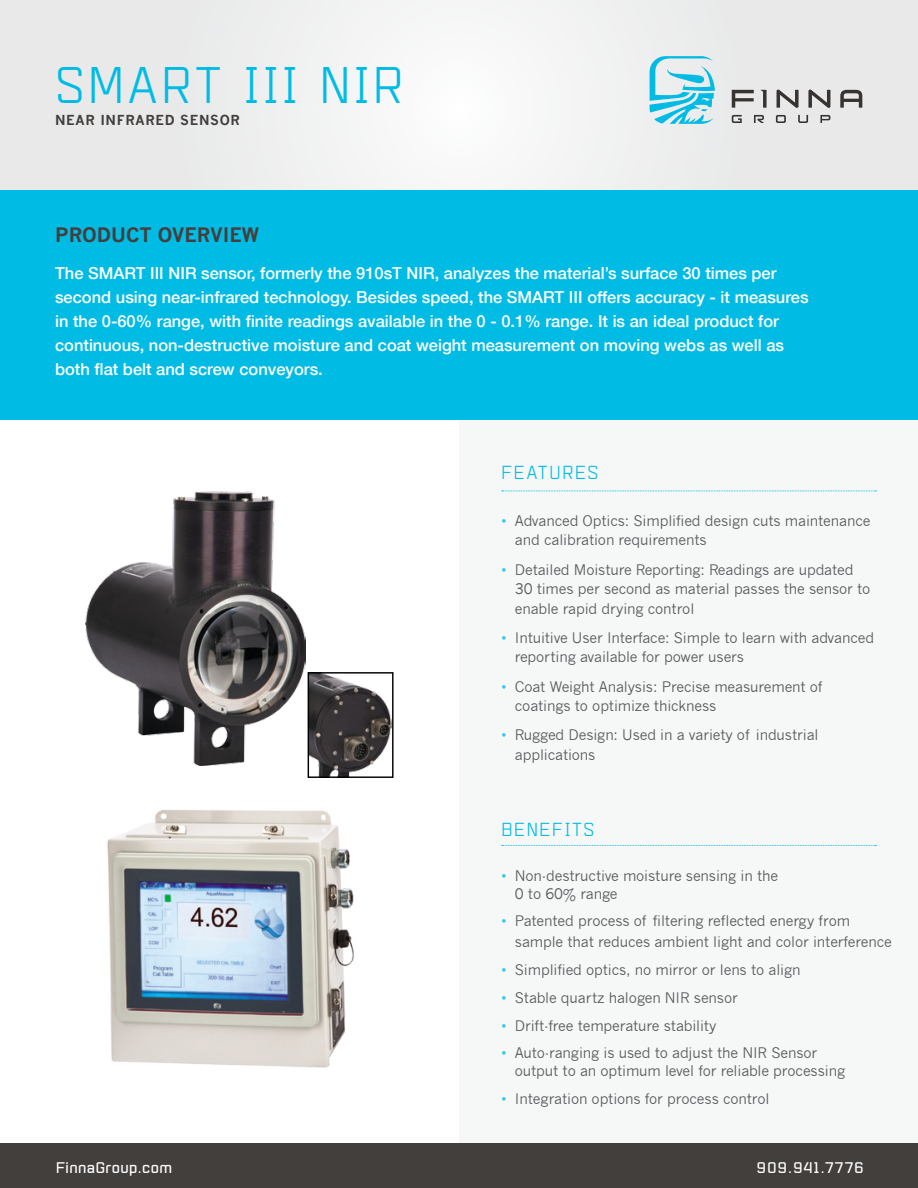
<style>
.page{position:relative;width:918px;height:1188px;background:#fff}
.page>*{position:absolute;margin:0;border:0;box-sizing:border-box;transform-origin:0 0}
.t1{font:45px "Mensura";letter-spacing:.075em;color:#00bce4}
.t2{font:700 19.5px "News Gothic";color:#433f3d}
.t3{font:500 16.5px/24px "Helvetica Neue";color:#fff}
.t4{font:16.5px "Mensura";letter-spacing:.1em;color:#00bce4}
.t5{font:14.25px/19.5px "News Gothic";letter-spacing:-.01em;color:#58595b}
.t6{font:700 13.5px "News Gothic";letter-spacing:.05em;color:#433f3d}
.t7{font:700 13.5px "Mensura";letter-spacing:.03em;color:#fff}
.t8{font:700 13.5px "Mensura";letter-spacing:.1em;color:#fff}
.s1{color:#33c9e9}
</style>
<div class="page">
<div style="left:459px;top:413px;width:459px;height:731px;background:#f6f7f7"></div>
<div style="left:0;top:1144px;width:918px;height:44px;background:#433f3d"></div>
<div style="left:0;top:0;width:918px;height:243px;background:linear-gradient(to right,#eeefef,#eeeeef)"></div>
<div style="left:0;top:190px;width:918px;height:229px;background:#00bce4"></div>
<svg style="left:502px;top:491px;width:374px;height:1px"></svg>
<svg style="left:502px;top:845px;width:374px;height:1px"></svg>
<svg style="left:650px;top:56px;width:65px;height:68px;background:#91d9e9"></svg>
<svg style="left:732px;top:90px;width:22px;height:18px"></svg>
<svg style="left:777px;top:90px;width:22px;height:18px"></svg>
<svg style="left:808px;top:90px;width:22px;height:18px"></svg>
<svg style="left:840px;top:90px;width:22px;height:18px"></svg>
<svg style="left:760px;top:90px;width:7px;height:18px"></svg>
<svg style="left:732px;top:115px;width:10px;height:8px"></svg>
<svg style="left:776px;top:115px;width:10px;height:8px"></svg>
<svg style="left:798px;top:115px;width:10px;height:8px"></svg>
<svg style="left:820px;top:115px;width:10px;height:8px"></svg>
<svg style="left:754px;top:115px;width:10px;height:8px"></svg>
<img style="left:85px;top:491px;width:221px;height:275px">
<img style="left:107px;top:809px;width:247px;height:259px">
<img style="left:310px;top:674px;width:81px;height:102px">
<div style="left:308px;top:672px;width:86px;height:106px;border:1px solid #000"></div>
<p class="t1" style="left:55px;top:57px;width:350px">SMART III NIR</p>
<p class="t6" style="left:55px;top:112px;width:186px">NEAR INFRARED SENSOR</p>
<p class="t2" style="left:55px;top:222px;width:205px">PRODUCT OVERVIEW</p>
<p class="t3" style="left:55px;top:261px;width:755px">The SMART III NIR sensor, formerly the 910sT NIR, analyzes the material’s surface 30 times per second using near-infrared technology. Besides speed, the SMART III offers accuracy - it measures in the 0-60% range, with finite readings available in the 0 - 0.1% range. It is an ideal product for continuous, non-destructive moisture and coat weight measurement on moving webs as well as both flat belt and screw conveyors.</p>
<p class="t4" style="left:501px;top:463px;width:99px">FEATURES</p>
<p class="t5" style="left:515px;top:511px;width:357px;text-indent:-14px"><span class="s1">•</span> Advanced Optics: Simplified design cuts maintenance and calibration requirements</p>
<p class="t5" style="left:515px;top:560px;width:357px;text-indent:-14px"><span class="s1">•</span> Detailed Moisture Reporting: Readings are updated<br>30 times per second as material passes the sensor to enable rapid drying control</p>
<p class="t5" style="left:515px;top:628px;width:361px;text-indent:-14px"><span class="s1">•</span> Intuitive User Interface: Simple to learn with advanced reporting available for power users</p>
<p class="t5" style="left:515px;top:677px;width:309px;text-indent:-14px"><span class="s1">•</span> Coat Weight Analysis: Precise measurement of coatings to optimize thickness</p>
<p class="t5" style="left:515px;top:726px;width:305px;text-indent:-14px"><span class="s1">•</span> Rugged Design: Used in a variety of industrial applications</p>
<p class="t4" style="left:501px;top:819px;width:95px">BENEFITS</p>
<p class="t5" style="left:515px;top:867px;width:265px;line-height:18px;text-indent:-14px"><span class="s1">•</span> Non-destructive moisture sensing in the<br>0 to 60% range</p>
<p class="t5" style="left:515px;top:911px;width:378px;line-height:21px;text-indent:-14px"><span class="s1">•</span> Patented process of filtering reflected energy from sample that reduces ambient light and color interference</p>
<p class="t5" style="left:501px;top:960px;width:301px"><span class="s1">•</span> Simplified optics, no mirror or lens to align</p>
<p class="t5" style="left:501px;top:988px;width:238px"><span class="s1">•</span> Stable quartz halogen NIR sensor</p>
<p class="t5" style="left:501px;top:1016px;width:216px"><span class="s1">•</span> Drift-free temperature stability</p>
<p class="t5" style="left:515px;top:1044px;width:332px;line-height:18px;text-indent:-14px"><span class="s1">•</span> Auto-ranging is used to adjust the NIR Sensor output to an optimum level for reliable processing</p>
<p class="t5" style="left:501px;top:1089px;width:270px"><span class="s1">•</span> Integration options for process control</p>
<p class="t7" style="left:56px;top:1159px;width:118px">FinnaGroup.com</p>
<p class="t8" style="left:757px;top:1159px;width:108px">909.941.7776</p>
</div>
